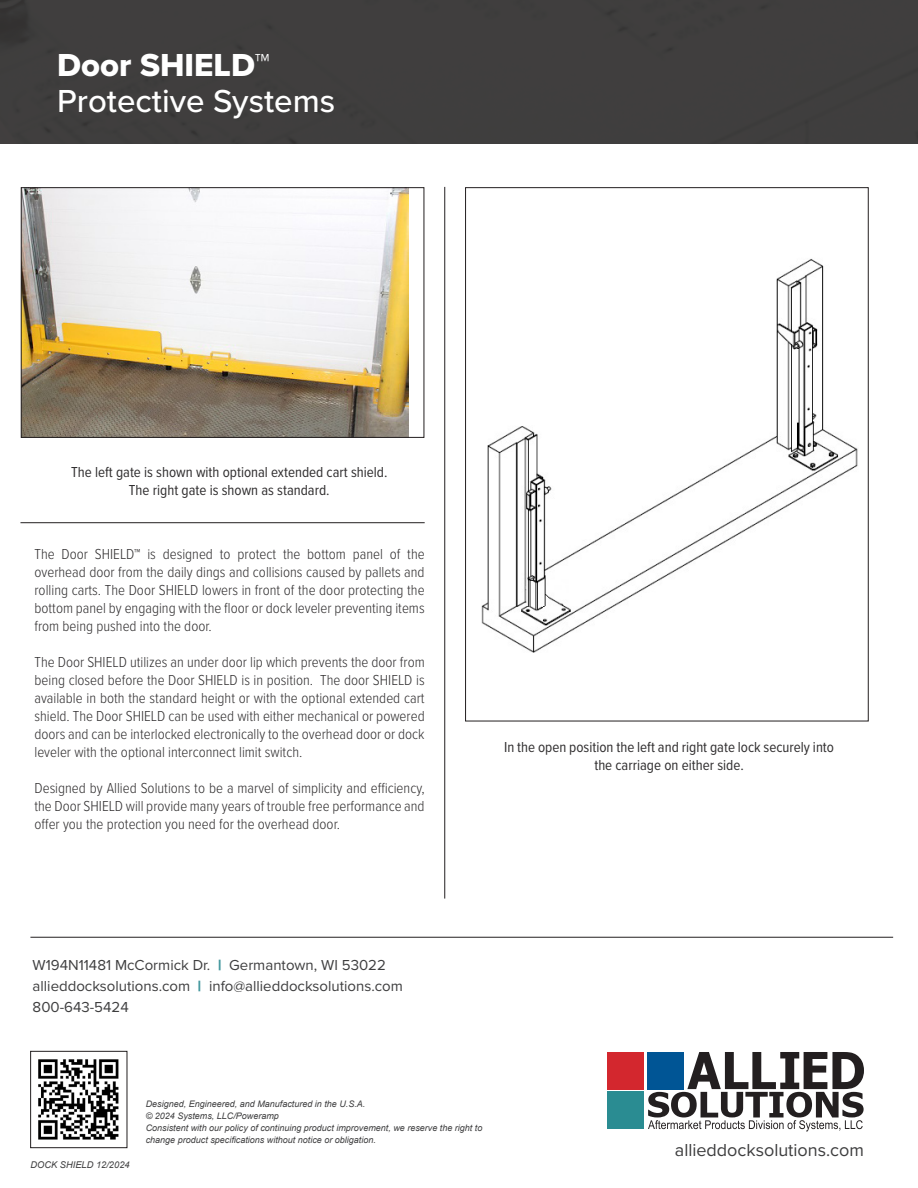
<style>
.page{position:relative;width:918px;height:1188px;background:#fff}
.page>*{position:absolute;margin:0;border:0;box-sizing:border-box;transform-origin:0 0}
.t1{font:500 33px "Proxima Nova";color:#fff}
.t2{font:33px "Proxima Nova Extrabld";color:#fff}
.t3{font:18px "Proxima Nova";color:#3e3e3f}
.t4{font:300 15px/18px "Proxima Nova Cond";color:#312f30;text-align:justify}
.t5{font:15px/18px "Proxima Nova Cond";color:#312f30;text-align:center}
.t6{font:15px/21px "Proxima Nova";color:#3e3e3f}
.t7{font:italic 9.3px "Arial";color:#3e3e3f}
.t8{font:italic 9px/12px "Arial";color:#3e3e3f}
.s1{font-weight:900;color:#41969c}
.s2{font-size:9.3px}
</style>
<div class="page">
<div style="left:608px;top:1052px;width:36px;height:37px;background:#d3272e"></div>
<div style="left:608px;top:1092px;width:36px;height:37px;background:#2a8c92"></div>
<svg style="left:648px;top:1052px;width:216px;height:80px"></svg>
<img style="left:38px;top:1059px;width:81px;height:81px">
<div style="left:30px;top:1051px;width:97px;height:97px;border:1px solid #231f20"></div>
<hr style="left:30px;top:937px;width:863px;height:1px;background:#231f20">
<div style="left:0;top:0;width:918px;height:144px;background:#403e3e"></div>
<hr style="left:444px;top:187px;width:1px;height:712px;background:#231f20">
<img style="left:23px;top:189px;width:385px;height:247px">
<div style="left:21px;top:187px;width:403px;height:251px;border:1px solid #231f20"></div>
<hr style="left:20px;top:522px;width:405px;height:1px;background:#231f20">
<img style="left:482px;top:258px;width:376px;height:395px">
<p class="t2" style="left:57px;top:40px;width:214px">Door SHIELD™</p>
<p class="t1" style="left:57px;top:76px;width:279px">Protective Systems</p>
<p class="t5" style="left:71px;top:463px;width:318px">The left gate is shown with optional extended cart shield.<br>The right gate is shown as standard.</p>
<p class="t4" style="left:34px;top:544px;width:392px">The Door SHIELD™ is designed to protect the bottom panel of the overhead door from the daily dings and collisions caused by pallets and rolling carts. The Door SHIELD lowers in front of the door protecting the bottom panel by engaging with the floor or dock leveler preventing items from being pushed into the door.</p>
<p class="t4" style="left:34px;top:652px;width:392px">The Door SHIELD utilizes an under door lip which prevents the door from being closed before the Door SHIELD is in position. The door SHIELD is available in both the standard height or with the optional extended cart shield. The Door SHIELD can be used with either mechanical or powered doors and can be interlocked electronically to the overhead door or dock leveler with the optional interconnect limit switch.</p>
<p class="t4" style="left:34px;top:778px;width:392px">Designed by Allied Solutions to be a marvel of simplicity and efficiency, the Door SHIELD will provide many years of trouble free performance and offer you the protection you need for the overhead door.</p>
<p class="t5" style="left:504px;top:737px;width:331px">In the open position the left and right gate lock securely into the carriage on either side.</p>
<p class="t6" style="left:33px;top:953px;width:372px">W194N11481 McCormick Dr. <span class="s1">|</span> Germantown, WI 53022 allieddocksolutions.com <span class="s1">|</span> info@allieddocksolutions.com</p>
<p class="t6" style="left:33px;top:995px;width:98px">800-643-5424</p>
<p class="t7" style="left:30px;top:1159px;width:101px">DOCK SHIELD 12/2024</p>
<p class="t8" style="left:146px;top:1098px;width:338px">Designed, Engineered, and Manufactured in the U.S.A.<br>© 2024 Systems, LLC/Poweramp<br>Consistent with our policy of continuing product improvement, we reserve the right to change product specifications without notice or obligation<span class="s2">.</span></p>
<p class="t3" style="left:675px;top:1137px;width:191px">allieddocksolutions.com</p>
</div>
